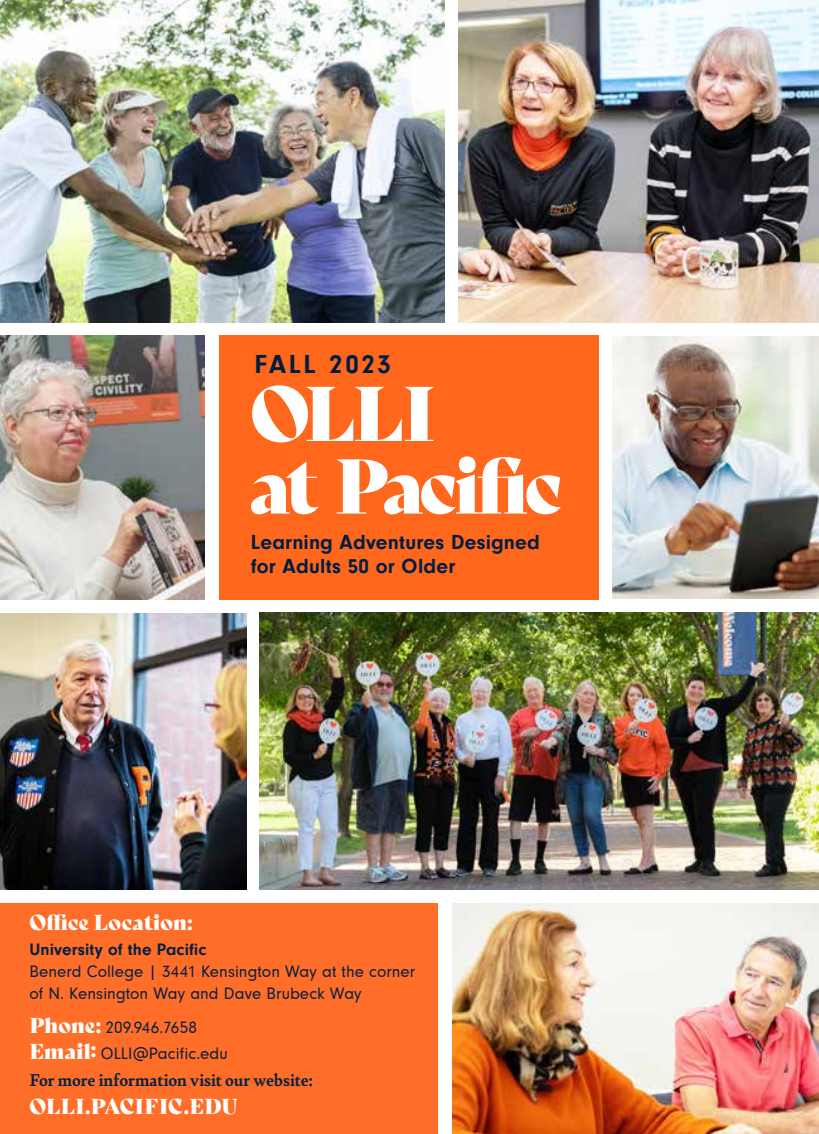
<style>
.page{position:relative;width:819px;height:1134px;background:#fff}
.page>*{position:absolute;margin:0;border:0;box-sizing:border-box;transform-origin:0 0}
.t1{font:75.25px/72.6px "Bely Display";letter-spacing:-.06em;color:#fff}
.t2{font:700 26.95px "Neuzeit Gro";letter-spacing:.095em;color:#011e41}
.t3{font:700 21px/24.3px "Neuzeit Gro";letter-spacing:.01em;color:#011e41}
.t4{font:21px "Bely Display";color:#fff}
.t5{font:700 18.2px "Bely";letter-spacing:-.005em;color:#072040}
.t6{font:17.15px/22.1px "Neuzeit Gro";letter-spacing:.005em;color:#072040}
.t7{font:700 17.15px "Neuzeit Gro";letter-spacing:.01em;color:#072040}
.s1{font-family:"Bely Display";font-size:21px;color:#fff}
</style>
<div class="page">
<div style="left:219px;top:335px;width:379px;height:264px;background:#ff671d"></div>
<img style="left:0;top:0;width:445px;height:322px">
<img style="left:452px;top:904px;width:367px;height:230px">
<img style="left:459px;top:0;width:360px;height:322px">
<img style="left:260px;top:612px;width:559px;height:278px">
<img style="left:613px;top:337px;width:206px;height:262px">
<div style="left:0;top:904px;width:438px;height:230px;background:#ff6e28"></div>
<img style="left:0;top:613px;width:247px;height:276px">
<img style="left:0;top:335px;width:205px;height:264px">
<h2 class="t2" style="left:255px;top:349px;width:138px">FALL 2023</h2>
<h1 class="t1" style="left:250px;top:371px;width:314px">OLLI<br>at Pacific</h1>
<p class="t3" style="left:251px;top:530px;width:291px">Learning Adventures Designed for Adults 50 or Older</p>
<p class="t4" style="left:29px;top:905px;width:164px">Office Location:</p>
<p class="t7" style="left:29px;top:940px;width:179px">University of the Pacific</p>
<p class="t6" style="left:29px;top:960px;width:387px">Benerd College | 3441 Kensington Way at the corner of N. Kensington Way and Dave Brubeck Way</p>
<p class="t6" style="left:29px;top:1014px;width:200px;line-height:26.2px"><span class="s1">Phone:</span> 209.946.7658<br><span class="s1">Email:</span> OLLI@Pacific.edu</p>
<p class="t5" style="left:29px;top:1067px;width:285px">For more information visit our website:</p>
<p class="t4" style="left:29px;top:1089px;width:210px">OLLI.PACIFIC.EDU</p>
</div>
